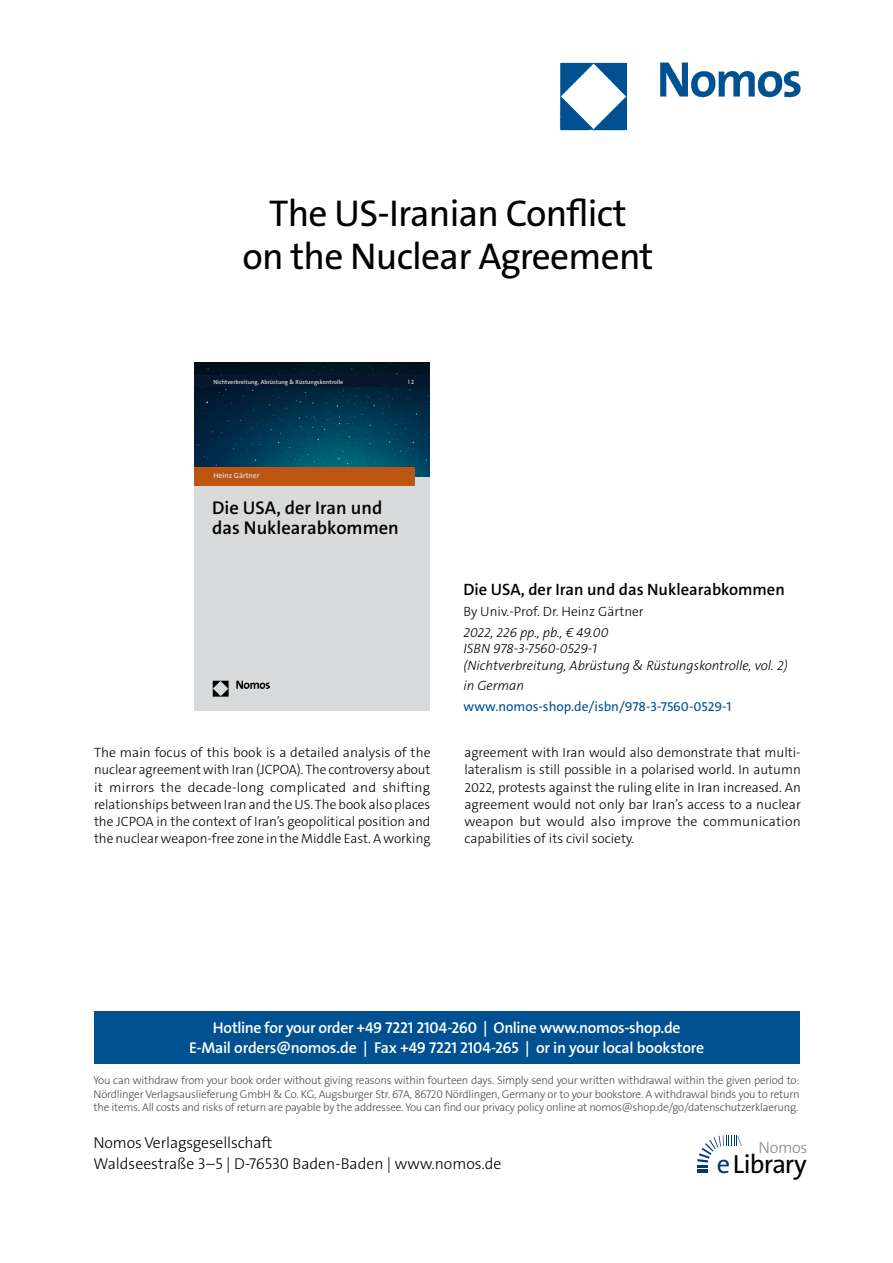
<style>
.page{position:relative;width:893px;height:1263px;background:#fff}
.page>*{position:absolute;margin:0;border:0;box-sizing:border-box;transform-origin:0 0}
.t1{font:37.5px/43.5px "The Sans Os F";letter-spacing:-.02em;color:#000;text-align:center}
.t2{font:26.4px "The Sans Os F";letter-spacing:-.03em;color:#000}
.t3{font:600 18.45px/19.5px "The Sans C5";color:#000}
.t4{font:600 16.5px "The Sans C5";color:#000}
.t5{font:300 16.2px "The Sans Os F";letter-spacing:-.02em;color:#87888a}
.t6{font:600 15.75px/21px "The Sans Os F";letter-spacing:-.02em;color:#fff;text-align:center}
.t7{font:300 15.75px/21px "The Sans Os F";color:#000}
.t8{font:300 13.5px/17.2px "The Sans C5";color:#000;text-align:justify}
.t9{font:italic 300 13.5px/16.5px "The Sans C5";color:#000}
.t10{font:13.5px "The Sans C5";color:#005192}
.t11{font:300 11.25px/13.5px "The Sans Os F";letter-spacing:-.02em;color:#4b4b4d;text-align:justify}
.t12{font:600 7.65px "The Sans C5";color:#d9dadb}
.t13{font:600 6px "The Sans C5";color:#d9dadb}
.s1{color:#003882}
</style>
<div class="page">
<div style="left:94px;top:1011px;width:705px;height:52px;background:#005192"></div>
<svg style="left:697px;top:1135px;width:45px;height:38px"></svg>
<img style="left:559px;top:62px;width:242px;height:69px">
<div style="left:194px;top:473px;width:236px;height:238px;background:#d9dadb"></div>
<img style="left:194px;top:362px;width:236px;height:114px">
<div style="left:194px;top:375px;width:236px;height:12px;background:#07172e"></div>
<div style="left:194px;top:467px;width:220px;height:18px;background:#b51"></div>
<img style="left:213px;top:680px;width:56px;height:17px">
<h1 class="t1" style="left:243px;top:195px;width:412px">The US-Iranian Conflict<br>on the Nuclear Agreement</h1>
<p class="t13" style="left:213px;top:378px;width:131px">Nichtverbreitung, Abrüstung &amp; Rüstungskontrolle</p>
<p class="t13" style="left:408px;top:378px;width:8px">l2</p>
<p class="t12" style="left:213px;top:471px;width:48px">Heinz Gärtner</p>
<h3 class="t3" style="left:212px;top:498px;width:188px">Die USA, der Iran und das Nuklearabkommen</h3>
<p class="t4" style="left:463px;top:579px;width:323px">Die USA, der Iran und das Nuklearabkommen</p>
<p class="t8" style="left:463px;top:603px;width:182px">By Univ.-Prof. Dr. Heinz Gärtner</p>
<p class="t9" style="left:463px;top:624px;width:326px">2022, 226 pp., pb., € 49.00<br>ISBN 978-3-7560-0529-1<br>(Nichtverbreitung, Abrüstung &amp; Rüstungskontrolle, vol. 2)</p>
<p class="t9" style="left:463px;top:678px;width:62px">in German</p>
<p class="t10" style="left:463px;top:698px;width:270px">www.nomos-shop.de/isbn/978-3-7560-0529-1</p>
<p class="t8" style="left:94px;top:744px;width:338px">The main focus of this book is a detailed analysis of the nuclear agreement with Iran (JCPOA). The controversy about it mirrors the decade-long complicated and shifting relationships between Iran and the US. The book also places the JCPOA in the context of Iran’s geopolitical position and the nuclear weapon-free zone in the Middle East. A working</p>
<p class="t8" style="left:464px;top:744px;width:338px">agreement with Iran would also demonstrate that multi&shy;lateralism is still possible in a polarised world. In autumn 2022, protests against the ruling elite in Iran increased. An agreement would not only bar Iran’s access to a nuclear weapon but would also improve the communication capabilities of its civil society.</p>
<p class="t6" style="left:189px;top:1017px;width:517px">Hotline for your order +49 7221 2104-260 | Online www.nomos-shop.de<br>E-Mail orders@nomos.de | Fax +49 7221 2104-265 | or in your local bookstore</p>
<p class="t11" style="left:94px;top:1074px;width:708px">You can withdraw from your book order without giving reasons within fourteen days. Simply send your written withdrawal within the given period to:<br>Nördlinger Verlagsauslieferung GmbH &amp; Co. KG, Augsburger Str. 67A, 86720 Nördlingen, Germany or to your bookstore. A withdrawal binds you to return the items. All costs and risks of return are payable by the addressee. You can find our privacy policy online at nomos@shop.de/go/datenschutzerklaerung.</p>
<p class="t7" style="left:94px;top:1133px;width:409px">Nomos Verlagsgesellschaft<br>Waldseestraße 3–5 | D-76530 Baden-Baden | www.nomos.de</p>
<p class="t5" style="left:758px;top:1137px;width:51px">Nomos</p>
<h2 class="t2" style="left:717px;top:1153px;width:91px"><span class="s1">e</span>Library</h2>
</div>
